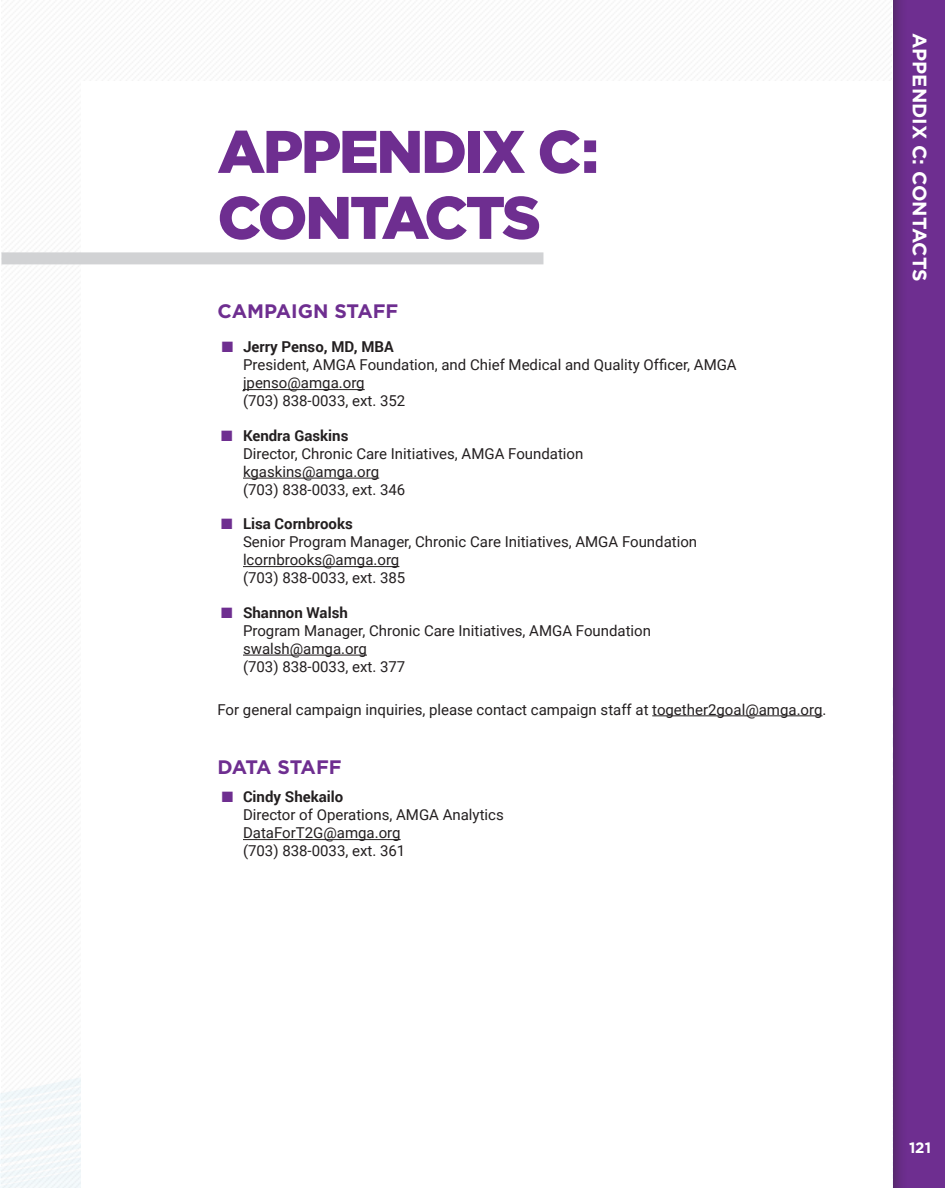
<style>
.page{position:relative;width:945px;height:1188px;background:#fff}
.page>*{position:absolute;margin:0;border:0;box-sizing:border-box;transform-origin:0 0}
.Main_Headline_-_long{font:900 60px/66px "Gotham";letter-spacing:-.04em;color:#6e2e90}
.Sidebar_Headers{font:700 19.5px "Gotham";color:#fff}
.Body_Header{font:700 19.5px "Gotham";color:#6e2e90}
.Body_Header-2{font:700 19.5px "Gotham";letter-spacing:-.05em;color:#6e2e90}
.Number_list__no_bull{font:15px/18px "Roboto";color:#231f20}
.Body{font:15px "Roboto";color:#231f20}
.t1{font:700 15px "Gotham";color:#fff}
.s1{color:#6e2e90}
.s2{font-weight:700}
</style>
<div class="page">
<svg style="left:892px;top:0;width:53px;height:1188px;background:#6e318e"></svg>
<hr style="left:243px;top:389px;width:122px;height:1px;background:#231f20">
<hr style="left:243px;top:478px;width:136px;height:1px;background:#231f20">
<hr style="left:243px;top:566px;width:156px;height:1px;background:#231f20">
<hr style="left:243px;top:655px;width:124px;height:1px;background:#231f20">
<hr style="left:652px;top:715px;width:171px;height:1px;background:#231f20">
<hr style="left:243px;top:839px;width:158px;height:1px;background:#231f20">
<div style="left:2px;top:252px;width:541px;height:12px;background:#d1d2d4"></div>
<p class="Main_Headline_-_long" style="left:218px;top:118px;width:383px">APPENDIX C:<br>CONTACTS</p>
<p class="Body_Header" style="left:218px;top:298px;width:182px">CAMPAIGN STAFF</p>
<p class="Number_list__no_bull" style="left:243px;top:338px;width:495px;text-indent:-21px"><span class="s1">■</span> <span class="s2">Jerry Penso, MD, MBA<br></span>President, AMGA Foundation, and Chief Medical and Quality Officer, AMGA jpenso@amga.org<br>(703) 838-0033, ext. 352</p>
<p class="Number_list__no_bull" style="left:243px;top:426px;width:342px;text-indent:-22px"><span class="s1">■</span> <span class="s2">Kendra Gaskins<br></span>Director, Chronic Care Initiatives, AMGA Foundation kgaskins@amga.org<br>(703) 838-0033, ext. 346</p>
<p class="Number_list__no_bull" style="left:243px;top:515px;width:456px;text-indent:-22px"><span class="s1">■</span> <span class="s2">Lisa Cornbrooks<br></span>Senior Program Manager, Chronic Care Initiatives, AMGA Foundation lcornbrooks@amga.org<br>(703) 838-0033, ext. 385</p>
<p class="Number_list__no_bull" style="left:243px;top:603px;width:410px;text-indent:-22px"><span class="s1">■</span> <span class="s2">Shannon Walsh<br></span>Program Manager, Chronic Care Initiatives, AMGA Foundation swalsh@amga.org<br>(703) 838-0033, ext. 377</p>
<p class="Body" style="left:218px;top:699px;width:610px">For general campaign inquiries, please contact campaign staff at together2goal@amga.org.</p>
<p class="Body_Header-2" style="left:218px;top:754px;width:126px">DATA STAFF</p>
<p class="Number_list__no_bull" style="left:243px;top:788px;width:262px;text-indent:-21px"><span class="s1">■</span> <span class="s2">Cindy Shekailo<br></span>Director of Operations, AMGA Analytics<br>DataForT2G@amga.org<br>(703) 838-0033, ext. 361</p>
<p class="Sidebar_Headers" style="left:933px;top:33px;width:250px;rotate:90deg">APPENDIX C: CONTACTS</p>
<p class="t1" style="left:909px;top:1138px;width:24px">121</p>
</div>
